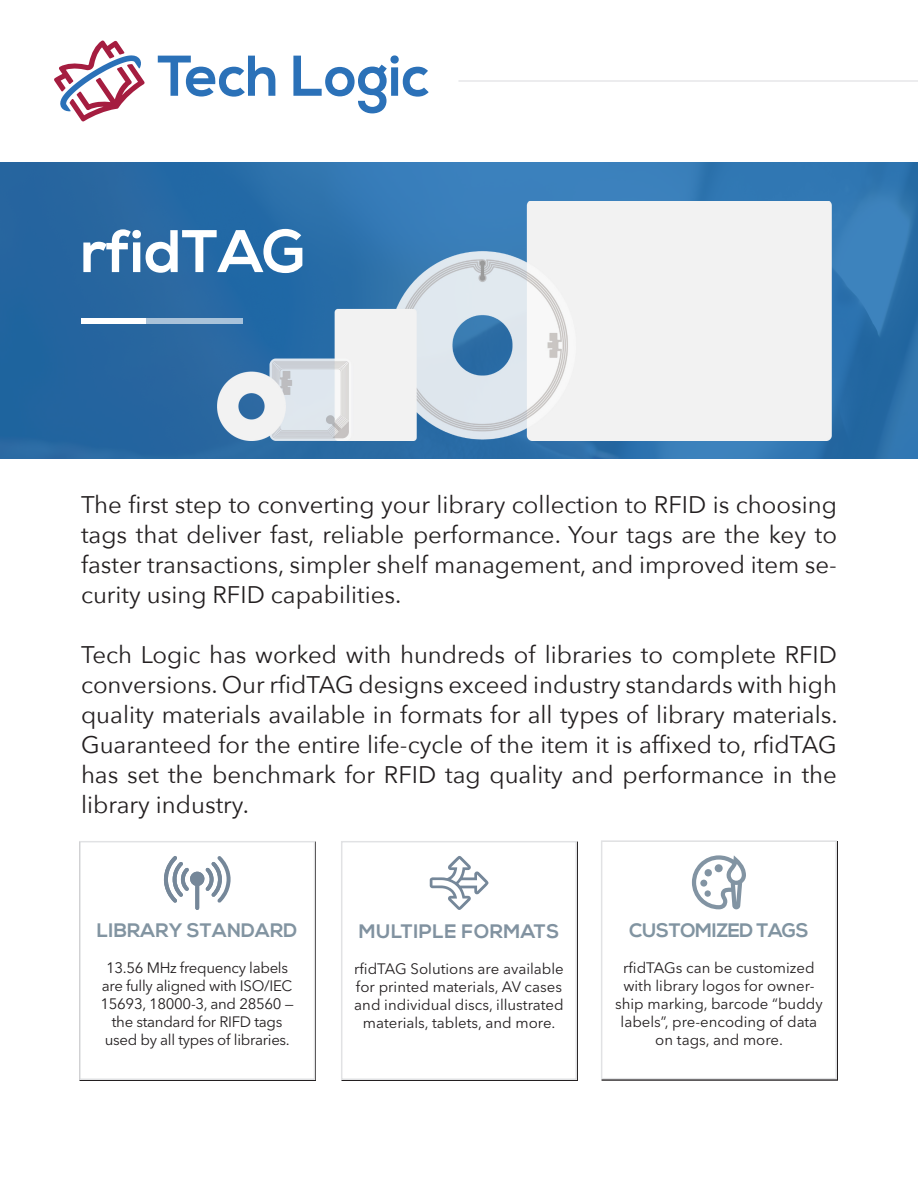
<style>
.page{position:relative;width:918px;height:1188px;background:#fff}
.page>*{position:absolute;margin:0;border:0;box-sizing:border-box;transform-origin:0 0}
.Heading_1__Nexa__40{font:700 60px "Nexa";color:#fff}
.Body_-_Accent__Aveni{font:24px/30px "Avenir Next";color:#231f20;text-align:justify}
.Heading_6_-_Prospect{font:700 19.5px "Nexa";letter-spacing:.01em;color:#8294a1}
.Heading_6_-_Prospect-2{font:700 19.5px "Nexa";letter-spacing:.025em;color:#8192a0}
.Heading_6_-_Prospect-3{font:700 19.5px "Nexa";letter-spacing:-.02em;color:#8194a1}
.Body_-_Primary__Aven{font:15px/18px "Avenir Next LT Pro";color:#231f20;text-align:center}
.Body_-_Primary__Aven-2{font:15px/18px "Avenir Next LT Pro";letter-spacing:-.02em;color:#231f20;text-align:center}
</style>
<div class="page">
<svg style="left:0;top:162px;width:918px;height:297px;background:#2c6ea8"></svg>
<svg style="left:54px;top:40px;width:91px;height:81px"></svg>
<svg style="left:158px;top:56px;width:117px;height:41px"></svg>
<svg style="left:293px;top:55px;width:136px;height:58px"></svg>
<div style="left:81px;top:319px;width:162px;height:5px;background:#aac2d9"></div>
<div style="left:81px;top:319px;width:65px;height:5px;background:#fff"></div>
<hr style="left:458px;top:80px;width:460px;height:2px;background:#e6e7e9">
<div style="left:79px;top:841px;width:236px;height:239px;background:#fff;border:2px solid #e1e2e4"></div>
<svg style="left:164px;top:856px;width:67px;height:54px"></svg>
<div style="left:341px;top:841px;width:236px;height:239px;background:#fff;border:2px solid #e1e2e4"></div>
<svg style="left:430px;top:856px;width:58px;height:54px"></svg>
<div style="left:601px;top:840px;width:236px;height:239px;background:#fff;border:2px solid #e1e2e4"></div>
<svg style="left:692px;top:855px;width:54px;height:54px"></svg>
<img style="left:217px;top:201px;width:614px;height:239px">
<p class="Heading_1__Nexa__40" style="left:81px;top:217px;width:226px">rfidTAG</p>
<p class="Body_-_Accent__Aveni" style="left:81px;top:489px;width:758px">The first step to converting your library collection to RFID is choosing tags that deliver fast, reliable performance. Your tags are the key to faster transactions, simpler shelf management, and improved item se&shy;curity using RFID capabilities.</p>
<p class="Body_-_Accent__Aveni" style="left:81px;top:639px;width:758px">Tech Logic has worked with hundreds of libraries to complete RFID conversions. Our rfidTAG designs exceed industry standards with high quality materials available in formats for all types of library materials.<br>Guaranteed for the entire life-cycle of the item it is affixed to, rfidTAG has set the benchmark for RFID tag quality and performance in the library industry.</p>
<p class="Heading_6_-_Prospect" style="left:97px;top:919px;width:202px">LIBRARY STANDARD</p>
<p class="Body_-_Primary__Aven-2" style="left:100px;top:959px;width:195px">13.56 MHz frequency labels are fully aligned with ISO/IEC<br>15693, 18000-3, and 28560 — the standard for RIFD tags</p>
<p class="Body_-_Primary__Aven-2" style="left:105px;top:1031px;width:187px">used by all types of libraries.</p>
<p class="Heading_6_-_Prospect-2" style="left:359px;top:920px;width:202px">MULTIPLE FORMATS</p>
<p class="Body_-_Primary__Aven" style="left:354px;top:960px;width:211px">rfidTAG Solutions are available for printed materials, AV cases and individual discs, illustrated materials, tablets, and more.</p>
<p class="Heading_6_-_Prospect-3" style="left:629px;top:919px;width:181px">CUSTOMIZED TAGS</p>
<p class="Body_-_Primary__Aven" style="left:615px;top:959px;width:209px">rfidTAGs can be customized with library logos for owner&shy;ship marking, barcode “buddy labels”, pre-encoding of data on tags, and more.</p>
</div>
